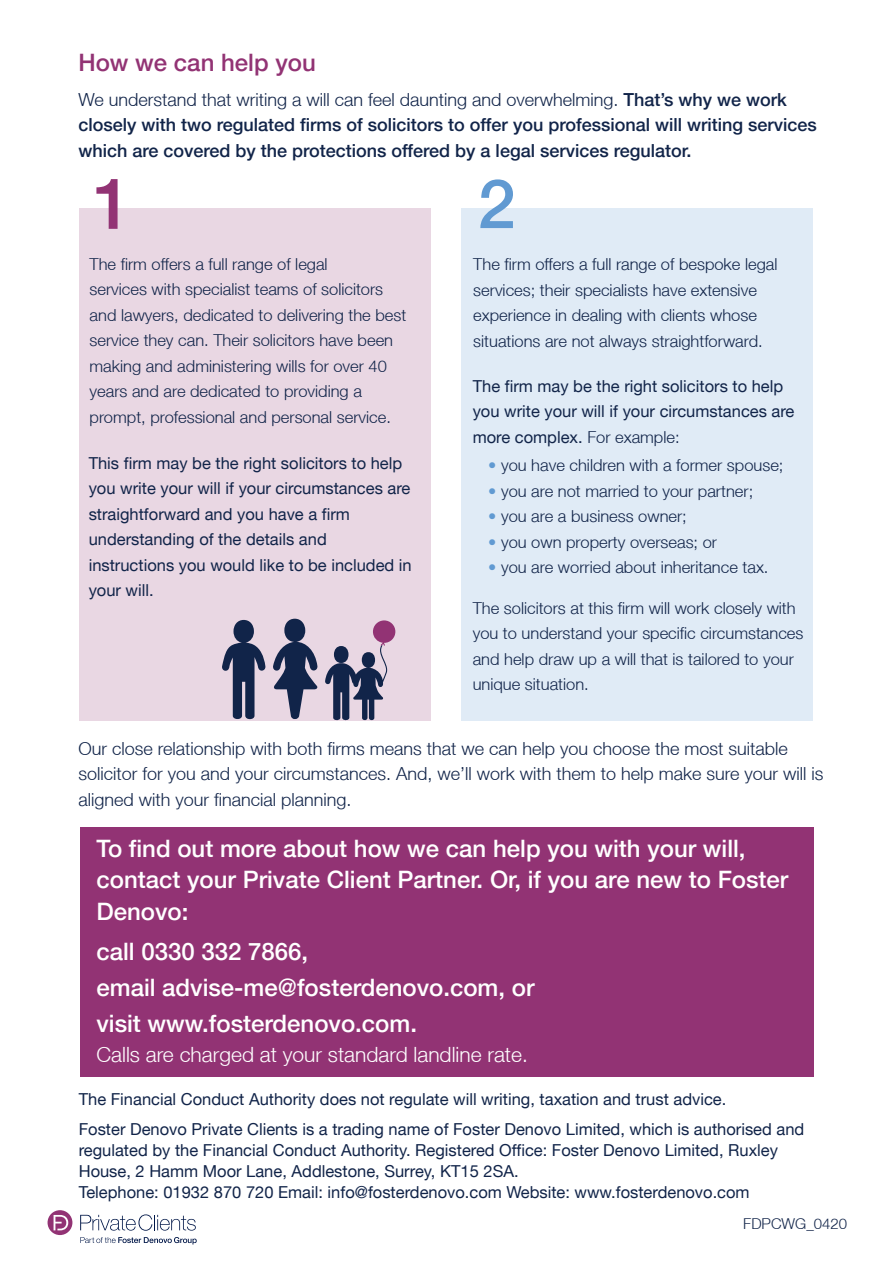
<style>
.page{position:relative;width:893px;height:1263px;background:#fff}
.page>*{position:absolute;margin:0;border:0;box-sizing:border-box;transform-origin:0 0}
.t1{font:500 24px/31.5px "Helvetica Neue LT";color:#fff}
.t2{font:500 24px "Helvetica Neue LT";color:#923374}
.t3{font:300 21px "Helvetica Neue LT";color:#fff}
.t4{font:500 18px/25.5px "Helvetica Neue LT";color:#112449}
.t5{font:300 18px/25.5px "Helvetica Neue LT";color:#112449}
.t6{font:300 16.5px/25.5px "Helvetica Neue LT";color:#112449}
.t7{font:16.5px/25.5px "Helvetica Neue LT";color:#112449}
.t8{font:300 15px "Helvetica Neue LT";color:#112449}
.s1{font-weight:300}
.s2{color:#619ad2}
</style>
<div class="page">
<div style="left:80px;top:828px;width:733px;height:249px;background:#923374"></div>
<div style="left:461px;top:208px;width:352px;height:512px;background:#e0ebf6"></div>
<div style="left:79px;top:208px;width:351px;height:512px;background:#e9d7e3"></div>
<svg style="left:96px;top:179px;width:22px;height:50px"></svg>
<svg style="left:480px;top:179px;width:33px;height:49px"></svg>
<svg style="left:222px;top:620px;width:44px;height:100px"></svg>
<svg style="left:273px;top:619px;width:45px;height:100px"></svg>
<svg style="left:325px;top:620px;width:70px;height:101px"></svg>
<svg style="left:48px;top:1210px;width:24px;height:25px"></svg>
<svg style="left:80px;top:1214px;width:116px;height:17px"></svg>
<svg style="left:80px;top:1237px;width:117px;height:7px"></svg>
<h1 class="t2" style="left:78px;top:48px;width:239px">How we can help you</h1>
<p class="t4" style="left:78px;top:86px;width:740px"><span class="s1">We understand that writing a will can feel daunting and overwhelming.</span> That’s why we work closely with two regulated firms of solicitors to offer you professional will writing services which are covered by the protections offered by a legal services regulator.</p>
<p class="t6" style="left:90px;top:251px;width:318px">The firm offers a full range of legal<br>services with specialist teams of solicitors and lawyers, dedicated to delivering the best service they can. Their solicitors have been making and administering wills for over 40 years and are dedicated to providing a prompt, professional and personal service.</p>
<p class="t6" style="left:473px;top:251px;width:306px">The firm offers a full range of bespoke legal services; their specialists have extensive experience in dealing with clients whose situations are not always straightforward.</p>
<p class="t7" style="left:473px;top:373px;width:323px">The firm may be the right solicitors to help you write your will if your circumstances are more complex. <span class="s1">For example:</span></p>
<p class="t7" style="left:89px;top:450px;width:325px">This firm may be the right solicitors to help you write your will if your circumstances are straightforward and you have a firm understanding of the details and instructions you would like to be included in your will.</p>
<p class="t6" style="left:488px;top:452px;width:297px"><span class="s2">•</span> you have children with a former spouse;</p>
<p class="t6" style="left:488px;top:478px;width:267px"><span class="s2">•</span> you are not married to your partner;</p>
<p class="t6" style="left:488px;top:503px;width:200px"><span class="s2">•</span> you are a business owner;</p>
<p class="t6" style="left:488px;top:529px;width:230px"><span class="s2">•</span> you own property overseas; or</p>
<p class="t6" style="left:488px;top:554px;width:282px"><span class="s2">•</span> you are worried about inheritance tax.</p>
<p class="t6" style="left:473px;top:595px;width:332px">The solicitors at this firm will work closely with you to understand your specific circumstances and help draw up a will that is tailored to your unique situation.</p>
<p class="t5" style="left:78px;top:735px;width:747px">Our close relationship with both firms means that we can help you choose the most suitable solicitor for you and your circumstances. And, we’ll work with them to help make sure your will is aligned with your financial planning.</p>
<h1 class="t1" style="left:96px;top:832px;width:693px">To find out more about how we can help you with your will, contact your Private Client Partner. Or, if you are new to Foster<br>Denovo:</h1>
<h1 class="t1" style="left:96px;top:933px;width:440px;line-height:36px">call 0330 332 7866,<br>email advise-me@fosterdenovo.com, or visit www.fosterdenovo.com.</h1>
<p class="t3" style="left:96px;top:1042px;width:433px">Calls are charged at your standard landline rate.</p>
<p class="t7" style="left:79px;top:1084px;width:727px;line-height:30px">The Financial Conduct Authority does not regulate will writing, taxation and trust advice.<br>Foster Denovo Private Clients is a trading name of Foster Denovo Limited, which is authorised and</p>
<p class="t7" style="left:79px;top:1139px;width:701px;line-height:21px">regulated by the Financial Conduct Authority. Registered Office: Foster Denovo Limited, Ruxley<br>House, 2 Hamm Moor Lane, Addlestone, Surrey, KT15 2SA.<br>Telephone: 01932 870 720 Email: info@fosterdenovo.com Website: www.fosterdenovo.com</p>
<p class="t8" style="left:743px;top:1214px;width:105px">FDPCWG_0420</p>
</div>
